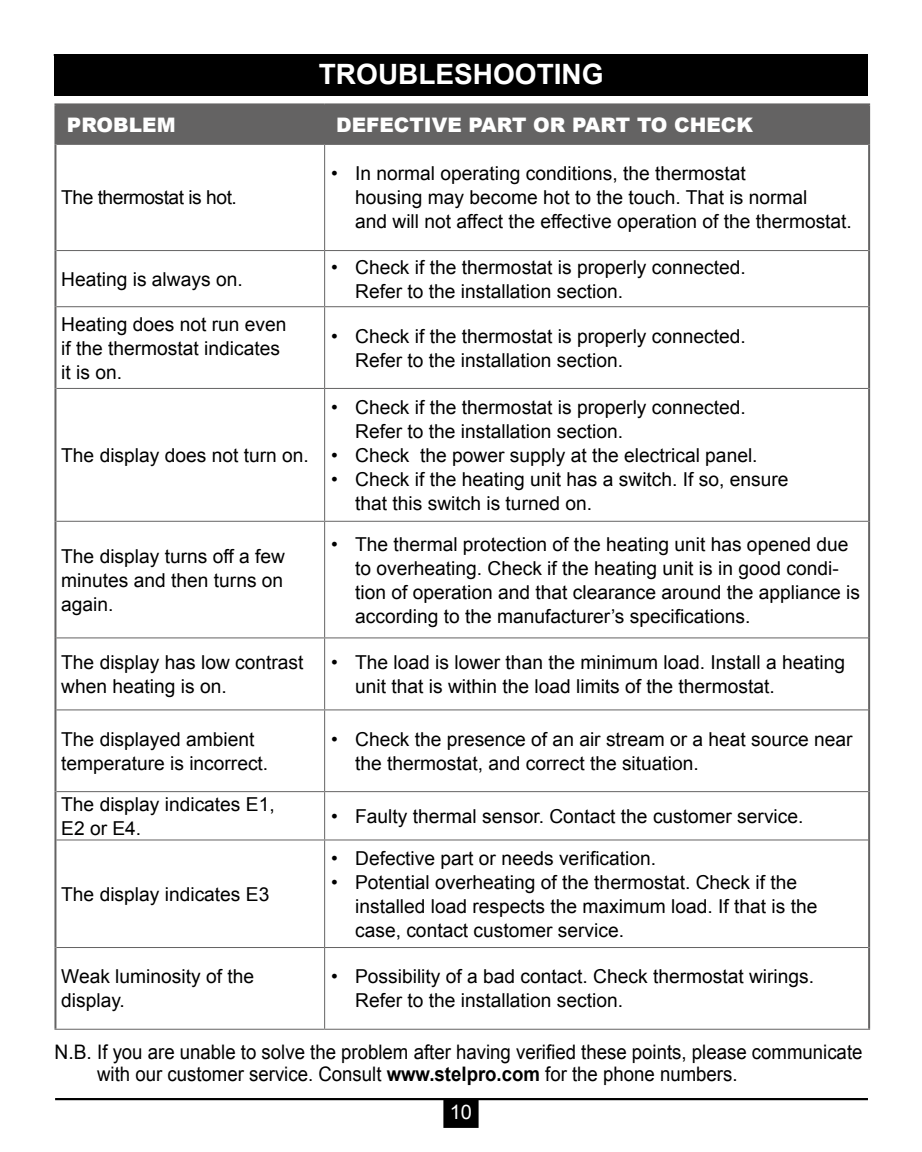
<style>
.page{position:relative;width:922px;height:1152px;background:#fff}
.page>*{position:absolute;margin:0;border:0;box-sizing:border-box;transform-origin:0 0}
.t1{font:700 28px "Arial";color:#fff}
.t2{font:20px/22px "Arial";color:#000;scale:.96 1}
.t3{font:900 20px "Arial";color:#fff}
.t4{font:20px "Arial";color:#fff}
.t5{font:19.2px/24px "Arial";color:#000}
.t6{font:19.2px "Arial";letter-spacing:-.025em;color:#000}
.s1{font-weight:700}
</style>
<div class="page">
<div style="left:444px;top:1099px;width:33px;height:28px;background:#000"></div>
<div style="left:443px;top:1098px;width:35px;height:30px;border:2px solid #000"></div>
<hr style="left:55px;top:1098px;width:813px;height:2px;background:#000">
<div style="left:54px;top:54px;width:813px;height:41px;background:#000"></div>
<div style="left:56px;top:105px;width:812px;height:39px;background:#646363"></div>
<svg style="left:56px;top:145px;width:268px;height:884px"></svg>
<hr style="left:54px;top:103px;width:271px;height:2px;background:#646363">
<hr style="left:54px;top:105px;width:2px;height:39px;background:#646363">
<hr style="left:325px;top:103px;width:545px;height:2px;background:#646363">
<hr style="left:868px;top:105px;width:2px;height:39px;background:#646363">
<hr style="left:54px;top:144px;width:2px;height:107px;background:#646363">
<hr style="left:868px;top:144px;width:2px;height:107px;background:#646363">
<hr style="left:54px;top:251px;width:2px;height:56px;background:#646363">
<hr style="left:868px;top:251px;width:2px;height:56px;background:#646363">
<hr style="left:54px;top:307px;width:2px;height:81px;background:#646363">
<hr style="left:868px;top:307px;width:2px;height:81px;background:#646363">
<hr style="left:54px;top:388px;width:2px;height:133px;background:#646363">
<hr style="left:868px;top:388px;width:2px;height:133px;background:#646363">
<hr style="left:54px;top:521px;width:2px;height:117px;background:#646363">
<hr style="left:868px;top:521px;width:2px;height:117px;background:#646363">
<hr style="left:54px;top:638px;width:2px;height:72px;background:#646363">
<hr style="left:868px;top:638px;width:2px;height:72px;background:#646363">
<hr style="left:54px;top:710px;width:2px;height:82px;background:#646363">
<hr style="left:868px;top:710px;width:2px;height:82px;background:#646363">
<hr style="left:54px;top:792px;width:2px;height:48px;background:#646363">
<hr style="left:868px;top:792px;width:2px;height:48px;background:#646363">
<hr style="left:54px;top:840px;width:2px;height:108px;background:#646363">
<hr style="left:868px;top:840px;width:2px;height:108px;background:#646363">
<hr style="left:54px;top:948px;width:2px;height:81px;background:#646363">
<hr style="left:868px;top:948px;width:2px;height:81px;background:#646363">
<hr style="left:324px;top:105px;width:1px;height:39px;background:#646363">
<hr style="left:56px;top:144px;width:269px;height:1px;background:#646363">
<hr style="left:325px;top:144px;width:543px;height:1px;background:#646363">
<hr style="left:324px;top:145px;width:1px;height:105px;background:#646363">
<hr style="left:56px;top:250px;width:269px;height:1px;background:#646363">
<hr style="left:325px;top:250px;width:543px;height:1px;background:#646363">
<hr style="left:324px;top:251px;width:1px;height:55px;background:#646363">
<hr style="left:56px;top:306px;width:269px;height:1px;background:#646363">
<hr style="left:325px;top:306px;width:543px;height:1px;background:#646363">
<hr style="left:324px;top:307px;width:1px;height:81px;background:#646363">
<hr style="left:56px;top:388px;width:269px;height:1px;background:#646363">
<hr style="left:325px;top:388px;width:543px;height:1px;background:#646363">
<hr style="left:324px;top:389px;width:1px;height:132px;background:#646363">
<hr style="left:56px;top:521px;width:269px;height:1px;background:#646363">
<hr style="left:325px;top:521px;width:543px;height:1px;background:#646363">
<hr style="left:324px;top:522px;width:1px;height:115px;background:#646363">
<hr style="left:56px;top:637px;width:269px;height:2px;background:#646363">
<hr style="left:325px;top:637px;width:543px;height:2px;background:#646363">
<hr style="left:324px;top:638px;width:1px;height:71px;background:#646363">
<hr style="left:56px;top:709px;width:269px;height:2px;background:#646363">
<hr style="left:325px;top:709px;width:543px;height:2px;background:#646363">
<hr style="left:324px;top:710px;width:1px;height:81px;background:#646363">
<hr style="left:56px;top:791px;width:269px;height:1px;background:#646363">
<hr style="left:325px;top:791px;width:543px;height:1px;background:#646363">
<hr style="left:324px;top:792px;width:1px;height:47px;background:#646363">
<hr style="left:56px;top:839px;width:269px;height:2px;background:#646363">
<hr style="left:325px;top:839px;width:543px;height:2px;background:#646363">
<hr style="left:324px;top:840px;width:1px;height:107px;background:#646363">
<hr style="left:56px;top:947px;width:269px;height:1px;background:#646363">
<hr style="left:325px;top:947px;width:543px;height:1px;background:#646363">
<hr style="left:324px;top:948px;width:1px;height:81px;background:#646363">
<hr style="left:54px;top:1029px;width:271px;height:1px;background:#646363">
<hr style="left:325px;top:1029px;width:545px;height:1px;background:#646363">
<h1 class="t1" style="left:319px;top:56px;width:286px">TROUBLESHOOTING</h1>
<p class="t3" style="left:67px;top:110px;width:110px">PROBLEM</p>
<p class="t3" style="left:336px;top:110px;width:418px">DEFECTIVE PART OR PART TO CHECK</p>
<p class="t6" style="left:61px;top:185px;width:177px">The thermostat is hot.</p>
<p class="t5" style="left:61px;top:267px;width:183px">Heating is always on.</p>
<p class="t5" style="left:355px;top:162px;width:498px;text-indent:-24px">• In normal operating conditions, the thermostat<br>housing may become hot to the touch. That is normal<br>and will not affect the effective operation of the thermostat.</p>
<p class="t5" style="left:355px;top:255px;width:392px;text-indent:-24px">• Check if the thermostat is properly connected.<br>Refer to the installation section.</p>
<p class="t5" style="left:61px;top:312px;width:227px">Heating does not run even if the thermostat indicates it is on.</p>
<p class="t5" style="left:355px;top:324px;width:392px;text-indent:-24px">• Check if the thermostat is properly connected.<br>Refer to the installation section.</p>
<p class="t5" style="left:61px;top:443px;width:249px">The display does not turn on.</p>
<p class="t5" style="left:61px;top:544px;width:225px;text-align:justify">The display turns off a few minutes and then turns on again.</p>
<p class="t5" style="left:355px;top:395px;width:392px;text-indent:-24px">• Check if the thermostat is properly connected.<br>Refer to the installation section.</p>
<p class="t5" style="left:331px;top:443px;width:428px">• Check the power supply at the electrical panel.</p>
<p class="t5" style="left:355px;top:467px;width:435px;text-indent:-24px">• Check if the heating unit has a switch. If so, ensure that this switch is turned on.</p>
<p class="t5" style="left:355px;top:532px;width:506px;text-indent:-24px">• The thermal protection of the heating unit has opened due to overheating. Check if the heating unit is in good condi&shy;tion of operation and that clearance around the appliance is according to the manufacturer’s specifications.</p>
<p class="t5" style="left:61px;top:650px;width:244px">The display has low contrast when heating is on.</p>
<p class="t5" style="left:355px;top:650px;width:491px;text-indent:-24px">• The load is lower than the minimum load. Install a heating unit that is within the load limits of the thermostat.</p>
<p class="t5" style="left:61px;top:727px;width:208px">The displayed ambient temperature is incorrect.</p>
<p class="t5" style="left:355px;top:727px;width:499px;text-indent:-24px">• Check the presence of an air stream or a heat source near the thermostat, and correct the situation.</p>
<p class="t5" style="left:61px;top:792px;width:215px">The display indicates E1,<br>E2 or E4.</p>
<p class="t5" style="left:331px;top:804px;width:474px">• Faulty thermal sensor. Contact the customer service.</p>
<p class="t5" style="left:61px;top:882px;width:210px">The display indicates E3</p>
<p class="t5" style="left:331px;top:846px;width:326px">• Defective part or needs verification.</p>
<p class="t5" style="left:355px;top:870px;width:464px;text-indent:-24px">• Potential overheating of the thermostat. Check if the installed load respects the maximum load. If that is the case, contact customer service.</p>
<p class="t5" style="left:61px;top:965px;width:194px">Weak luminosity of the display.</p>
<p class="t5" style="left:355px;top:965px;width:460px;text-indent:-24px">• Possibility of a bad contact. Check thermostat wirings.<br>Refer to the installation section.</p>
<p class="t2" style="left:97px;top:1041px;width:798px;text-indent:-43px">N.B. If you are unable to solve the problem after having verified these points, please communicate with our customer service. Consult <span class="s1">www.stelpro.com</span> for the phone numbers.</p>
<p class="t4" style="left:450px;top:1099px;width:24px">10</p>
</div>
